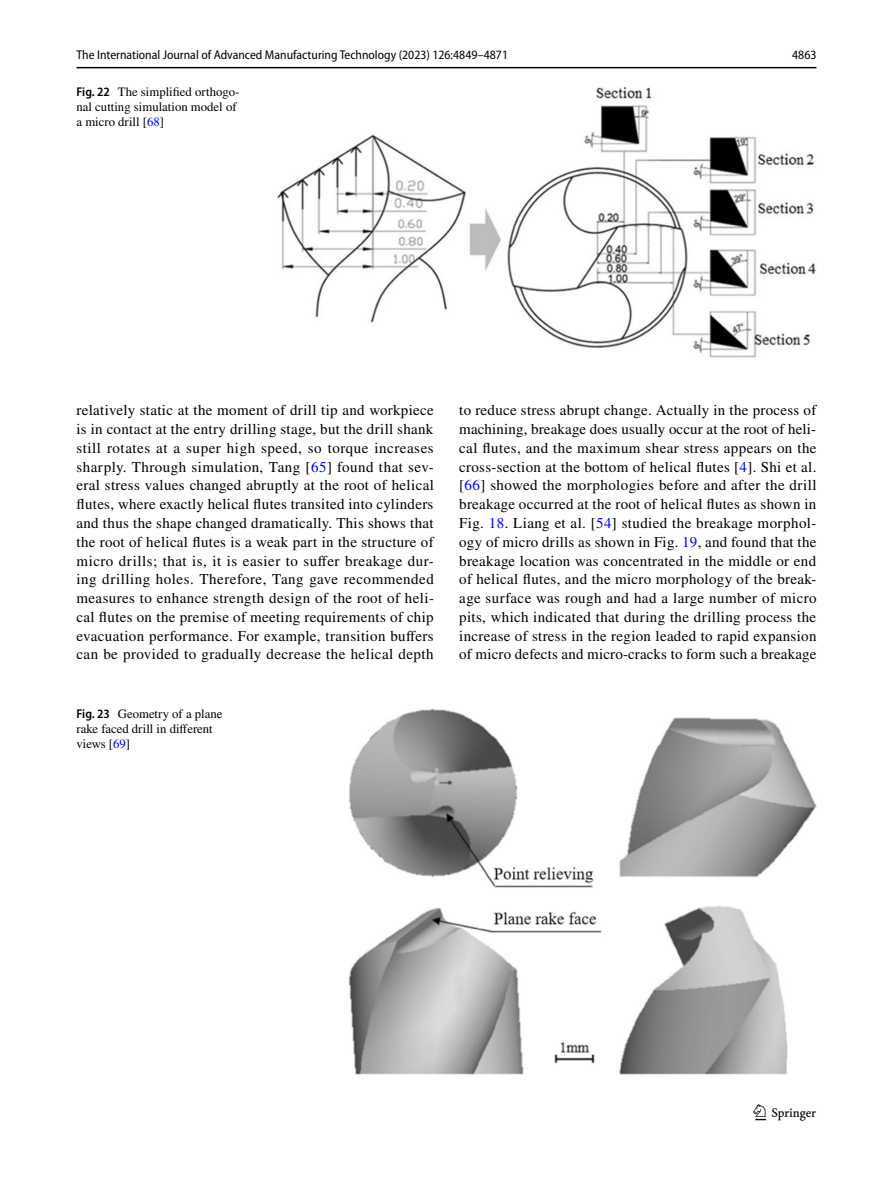
<style>
.page{position:relative;width:893px;height:1187px;background:#fff}
.page>*{position:absolute;margin:0;border:0;box-sizing:border-box;transform-origin:0 0}
.t1{font:22.5px "Springnew Regular 3";color:#000}
.t2{font:15px/18.8px "STIX";letter-spacing:.02em;color:#000;text-align:justify}
.t3{font:12.75px/15px "STIX";color:#000}
.t4{font:semi-condensed 12.75px "Myriad Pro";color:#000}
.s1{font-family:"Myriad Pro";font-weight:600;font-stretch:semi-condensed}
.s2{color:#00f}
</style>
<div class="page">
<hr style="left:77px;top:67px;width:739px;height:1px;background:#000">
<img style="left:277px;top:87px;width:539px;height:270px">
<img style="left:349px;top:708px;width:467px;height:365px">
<p class="t4" style="left:77px;top:48px;width:433px">The International Journal of Advanced Manufacturing Technology (2023) 126:4849–4871</p>
<p class="t4" style="left:792px;top:48px;width:26px">4863</p>
<p class="t3" style="left:77px;top:85px;width:164px"><span class="s1">Fig. 22</span> The simplified orthogo&shy;nal cutting simulation model of a micro drill [<span class="s2">68</span>]</p>
<p class="t2" style="left:77px;top:402px;width:359px">relatively static at the moment of drill tip and workpiece is in contact at the entry drilling stage, but the drill shank still rotates at a super high speed, so torque increases sharply. Through simulation, Tang [<span class="s2">65</span>] found that sev&shy;eral stress values changed abruptly at the root of helical flutes, where exactly helical flutes transited into cylinders and thus the shape changed dramatically. This shows that the root of helical flutes is a weak part in the structure of micro drills; that is, it is easier to suffer breakage dur&shy;ing drilling holes. Therefore, Tang gave recommended measures to enhance strength design of the root of heli&shy;cal flutes on the premise of meeting requirements of chip evacuation performance. For example, transition buffers can be provided to gradually decrease the helical depth</p>
<p class="t2" style="left:459px;top:402px;width:359px">to reduce stress abrupt change. Actually in the process of machining, breakage does usually occur at the root of heli&shy;cal flutes, and the maximum shear stress appears on the cross-section at the bottom of helical flutes [<span class="s2">4</span>]. Shi et al. [<span class="s2">66</span>] showed the morphologies before and after the drill breakage occurred at the root of helical flutes as shown in Fig. <span class="s2">18</span>. Liang et al. [<span class="s2">54</span>] studied the breakage morphol&shy;ogy of micro drills as shown in Fig. <span class="s2">19</span>, and found that the breakage location was concentrated in the middle or end of helical flutes, and the micro morphology of the break&shy;age surface was rough and had a large number of micro pits, which indicated that during the drilling process the increase of stress in the region leaded to rapid expansion of micro defects and micro-cracks to form such a breakage</p>
<p class="t3" style="left:77px;top:706px;width:147px"><span class="s1">Fig. 23</span> Geometry of a plane rake faced drill in different views [<span class="s2">69</span>]</p>
<h1 class="t1" style="left:755px;top:1104px;width:62px">1 3</h1>
</div>
